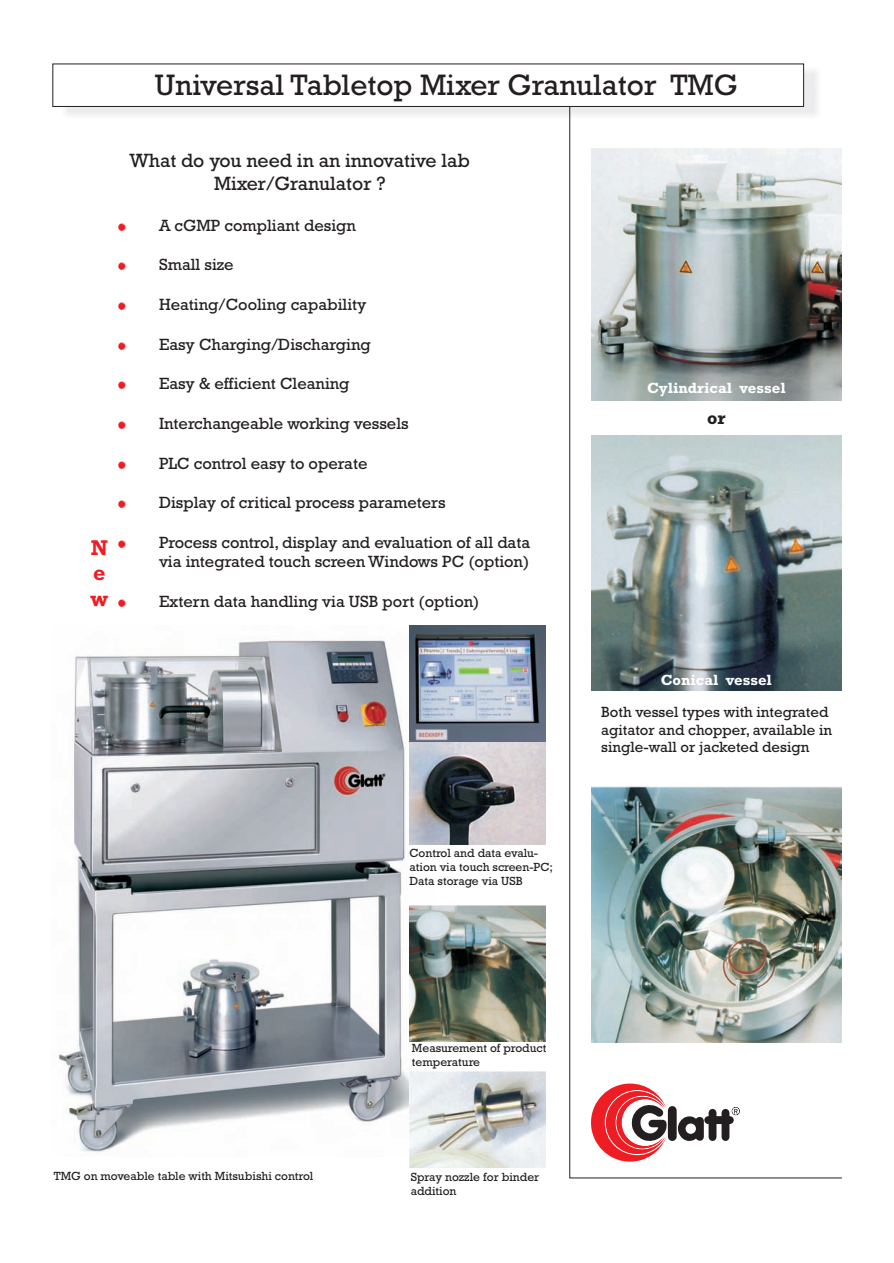
<style>
.page{position:relative;width:894px;height:1263px;background:#fff}
.page>*{position:absolute;margin:0;border:0;box-sizing:border-box;transform-origin:0 0}
.t1{font:30px "Rockwell";color:#231f20}
.t2{font:700 21.6px/25.3px "Rockwell";color:#ee1d23}
.t3{font:19.5px/23px "Rockwell";color:#231f20;text-align:center}
.t4{font:700 18px "Rockwell";color:#231f20}
.t5{font:16.5px/19.4px "Rockwell";color:#231f20}
.t6{font:15px/17.5px "Rockwell";color:#231f20}
.t7{font:700 15px "Rockwell";color:#fff}
.t8{font:12px/14.1px "Rockwell";color:#231f20}
</style>
<div class="page">
<img style="left:57px;top:637px;width:378px;height:516px">
<img style="left:409px;top:625px;width:137px;height:219px">
<img style="left:409px;top:906px;width:137px;height:136px">
<img style="left:409px;top:1072px;width:137px;height:96px">
<div style="left:65px;top:68px;width:752px;height:47px;background:#ececee"></div>
<div style="left:52px;top:64px;width:752px;height:43px;background:#fff;border:1px solid #231f20"></div>
<img style="left:569px;top:106px;width:273px;height:1072px">
<h2 class="t2" style="left:91px;top:537px;width:19px">N e w</h2>
<h1 class="t1" style="left:155px;top:74px;width:584px">Universal Tabletop Mixer Granulator TMG</h1>
<p class="t3" style="left:129px;top:151px;width:342px">What do you need in an innovative lab<br>Mixer/Granulator ?</p>
<p class="t5" style="left:159px;top:217px;width:198px">A cGMP compliant design</p>
<p class="t5" style="left:159px;top:257px;width:76px">Small size</p>
<p class="t5" style="left:159px;top:296px;width:209px">Heating/Cooling capability</p>
<p class="t5" style="left:159px;top:336px;width:213px">Easy Charging/Discharging</p>
<p class="t5" style="left:159px;top:376px;width:192px">Easy &amp; efficient Cleaning</p>
<p class="t5" style="left:159px;top:415px;width:251px">Interchangeable working vessels</p>
<p class="t5" style="left:159px;top:455px;width:210px">PLC control easy to operate</p>
<p class="t5" style="left:159px;top:495px;width:288px">Display of critical process parameters</p>
<p class="t5" style="left:159px;top:534px;width:373px">Process control, display and evaluation of all data via integrated touch screen Windows PC (option)</p>
<p class="t5" style="left:159px;top:593px;width:322px">Extern data handling via USB port (option)</p>
<p class="t7" style="left:647px;top:383px;width:140px">Cylindrical vessel</p>
<p class="t4" style="left:707px;top:412px;width:20px">or</p>
<p class="t7" style="left:661px;top:675px;width:113px">Conical vessel</p>
<p class="t6" style="left:601px;top:705px;width:233px">Both vessel types with integrated agitator and chopper, available in single-wall or jacketed design</p>
<p class="t8" style="left:410px;top:847px;width:145px">Control and data evalu&shy;ation via touch screen-PC;<br>Data storage via USB</p>
<p class="t8" style="left:412px;top:1042px;width:136px">Measurement of product temperature</p>
<p class="t8" style="left:54px;top:1170px;width:261px">TMG on moveable table with Mitsubishi control</p>
<p class="t8" style="left:411px;top:1171px;width:130px">Spray nozzle for binder addition</p>
</div>
